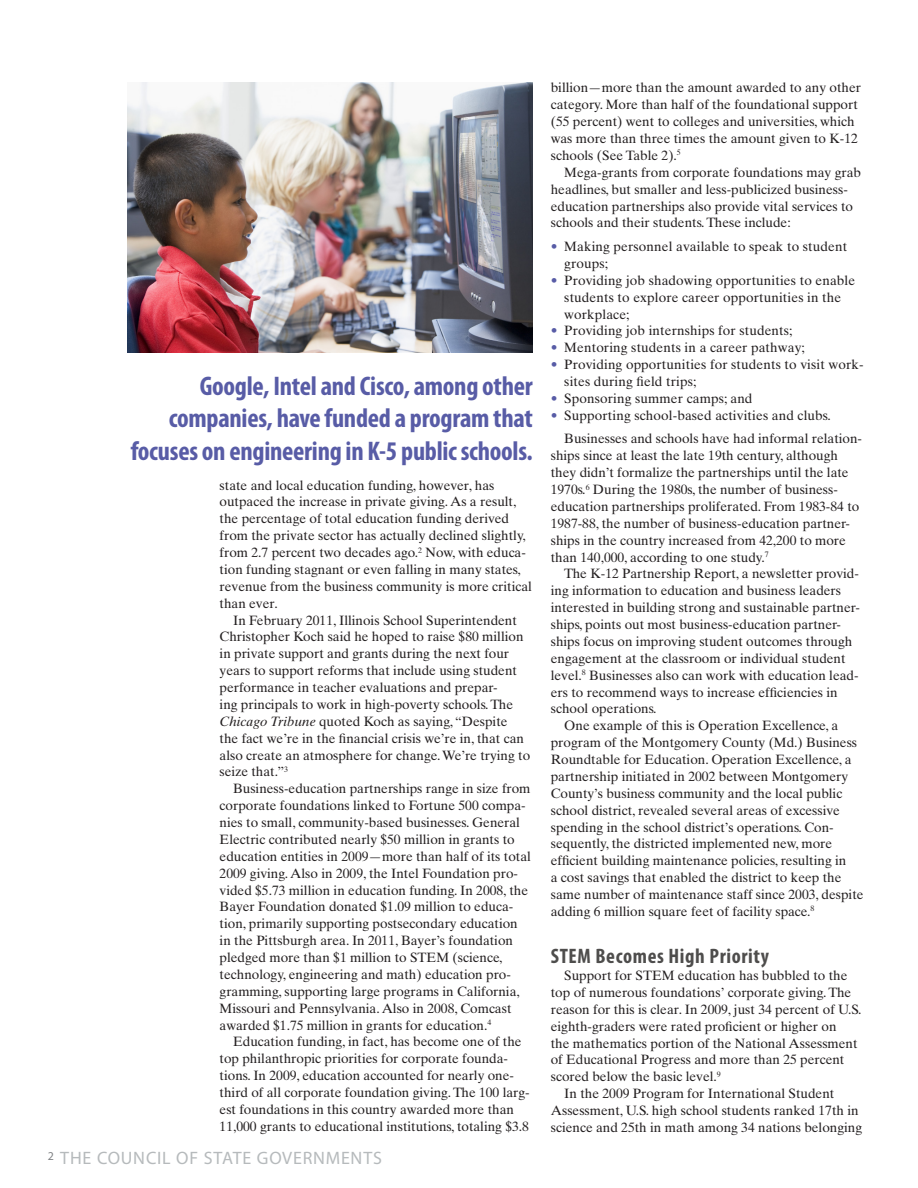
<style>
.page{position:relative;width:918px;height:1188px;background:#fff}
.page>*{position:absolute;margin:0;border:0;box-sizing:border-box;transform-origin:0 0}
.text{font:700 condensed 27px/32.4px "Myriad Pro";letter-spacing:-.01em;color:#585ca6;text-align:right}
.Subhead{font:700 condensed 21px "Myriad Pro";letter-spacing:.03em;color:#4e4d4c}
.t1{font:18px "Myriad Pro";letter-spacing:.045em;color:#b6babc}
.text-2{font:13.5px/16.8px "Times Ten LT";color:#231f20}
.Body_Bullets{font:13.5px/16.8px "Times Ten LT";letter-spacing:.01em;color:#231f20}
.Subhead-2{font:12px "Myriad Pro";color:#808285}
.s1{font-style:italic}
.s2{color:#585ca6}
</style>
<div class="page">
<img style="left:128px;top:82px;width:405px;height:270px">
<p class="text" style="left:131px;top:369px;width:404px">Google, Intel and Cisco, among other companies, have funded a program that focuses on engineering in K-5 public schools.</p>
<p class="text-2" style="left:220px;top:476px;width:314px">state and local education funding, however, has outpaced the increase in private giving. As a result, the percentage of total education funding derived from the private sector has actually declined slightly, from 2.7 percent two decades ago.<sup>2</sup> Now, with educa&shy;tion funding stagnant or even falling in many states, revenue from the business community is more critical than ever.</p>
<p class="text-2" style="left:220px;top:611px;width:312px;text-indent:14px">In February 2011, Illinois School Superintendent Christopher Koch said he hoped to raise $80 million in private support and grants during the next four years to support reforms that include using student performance in teacher evaluations and prepar-<br>ing principals to work in high-poverty schools. The <span class="s1">Chicago Tribune</span> quoted Koch as saying, “Despite<br>the fact we’re in the financial crisis we’re in, that can also create an atmosphere for change. We’re trying to seize that.”<sup>3</sup></p>
<p class="text-2" style="left:220px;top:780px;width:313px;text-indent:14px">Business-education partnerships range in size from corporate foundations linked to Fortune 500 compa&shy;nies to small, community-based businesses. General Electric contributed nearly $50 million in grants to education entities in 2009—more than half of its total 2009 giving. Also in 2009, the Intel Foundation pro&shy;vided $5.73 million in education funding. In 2008, the Bayer Foundation donated $1.09 million to educa&shy;tion, primarily supporting postsecondary education in the Pittsburgh area. In 2011, Bayer’s foundation pledged more than $1 million to STEM (science, technology, engineering and math) education pro&shy;gramming, supporting large programs in California, Missouri and Pennsylvania. Also in 2008, Comcast awarded $1.75 million in grants for education.<sup>4</sup></p>
<p class="text-2" style="left:220px;top:1033px;width:312px;text-indent:14px">Education funding, in fact, has become one of the top philanthropic priorities for corporate founda&shy;tions. In 2009, education accounted for nearly one&shy;third of all corporate foundation giving. The 100 larg&shy;est foundations in this country awarded more than 11,000 grants to educational institutions, totaling $3.8</p>
<p class="t1" style="left:60px;top:1147px;width:323px">THE COUNCIL OF STATE GOVERNMENTS</p>
<p class="Subhead-2" style="left:48px;top:1148px;width:8px">2</p>
<p class="text-2" style="left:551px;top:79px;width:312px">billion—more than the amount awarded to any other category. More than half of the foundational support (55 percent) went to colleges and universities, which was more than three times the amount given to K-12 schools (See Table 2).<sup>5</sup></p>
<p class="text-2" style="left:551px;top:164px;width:312px;text-indent:14px">Mega-grants from corporate foundations may grab headlines, but smaller and less-publicized business&shy;education partnerships also provide vital services to schools and their students. These include:</p>
<p class="Body_Bullets" style="left:564px;top:238px;width:284px;text-indent:-14px"><span class="s2">•</span> Making personnel available to speak to student groups;</p>
<p class="Body_Bullets" style="left:564px;top:272px;width:292px;text-indent:-14px"><span class="s2">•</span> Providing job shadowing opportunities to enable students to explore career opportunities in the workplace;</p>
<p class="Body_Bullets" style="left:551px;top:322px;width:243px"><span class="s2">•</span> Providing job internships for students;</p>
<p class="Body_Bullets" style="left:551px;top:339px;width:256px"><span class="s2">•</span> Mentoring students in a career pathway;</p>
<p class="Body_Bullets" style="left:564px;top:356px;width:301px;text-indent:-14px"><span class="s2">•</span> Providing opportunities for students to visit work&shy;sites during field trips;</p>
<p class="Body_Bullets" style="left:551px;top:390px;width:203px"><span class="s2">•</span> Sponsoring summer camps; and</p>
<p class="Body_Bullets" style="left:551px;top:407px;width:282px"><span class="s2">•</span> Supporting school-based activities and clubs.</p>
<p class="text-2" style="left:551px;top:430px;width:313px;text-indent:14px">Businesses and schools have had informal relation&shy;ships since at least the late 19th century, although they didn’t formalize the partnerships until the late 1970s.<sup>6</sup> During the 1980s, the number of business&shy;education partnerships proliferated. From 1983-84 to 1987-88, the number of business-education partner&shy;ships in the country increased from 42,200 to more than 140,000, according to one study.<sup>7</sup></p>
<p class="text-2" style="left:551px;top:565px;width:311px;text-indent:14px">The K-12 Partnership Report, a newsletter provid&shy;ing information to education and business leaders interested in building strong and sustainable partner&shy;ships, points out most business-education partner&shy;ships focus on improving student outcomes through engagement at the classroom or individual student level.<sup>8</sup> Businesses also can work with education lead&shy;ers to recommend ways to increase efficiencies in school operations.</p>
<p class="text-2" style="left:551px;top:717px;width:314px;text-indent:14px">One example of this is Operation Excellence, a program of the Montgomery County (Md.) Business Roundtable for Education. Operation Excellence, a partnership initiated in 2002 between Montgomery County’s business community and the local public school district, revealed several areas of excessive spending in the school district’s operations. Con&shy;sequently, the districted implemented new, more efficient building maintenance policies, resulting in<br>a cost savings that enabled the district to keep the same number of maintenance staff since 2003, despite adding 6 million square feet of facility space.<sup>8</sup></p>
<p class="Subhead" style="left:551px;top:943px;width:220px">STEM Becomes High Priority</p>
<p class="text-2" style="left:551px;top:967px;width:312px;text-indent:14px">Support for STEM education has bubbled to the top of numerous foundations’ corporate giving. The reason for this is clear. In 2009, just 34 percent of U.S. eighth-graders were rated proficient or higher on<br>the mathematics portion of the National Assessment of Educational Progress and more than 25 percent scored below the basic level.<sup>9</sup></p>
<p class="text-2" style="left:551px;top:1085px;width:313px;text-indent:14px">In the 2009 Program for International Student<br>Assessment, U.S. high school students ranked 17th in science and 25th in math among 34 nations belonging</p>
</div>
